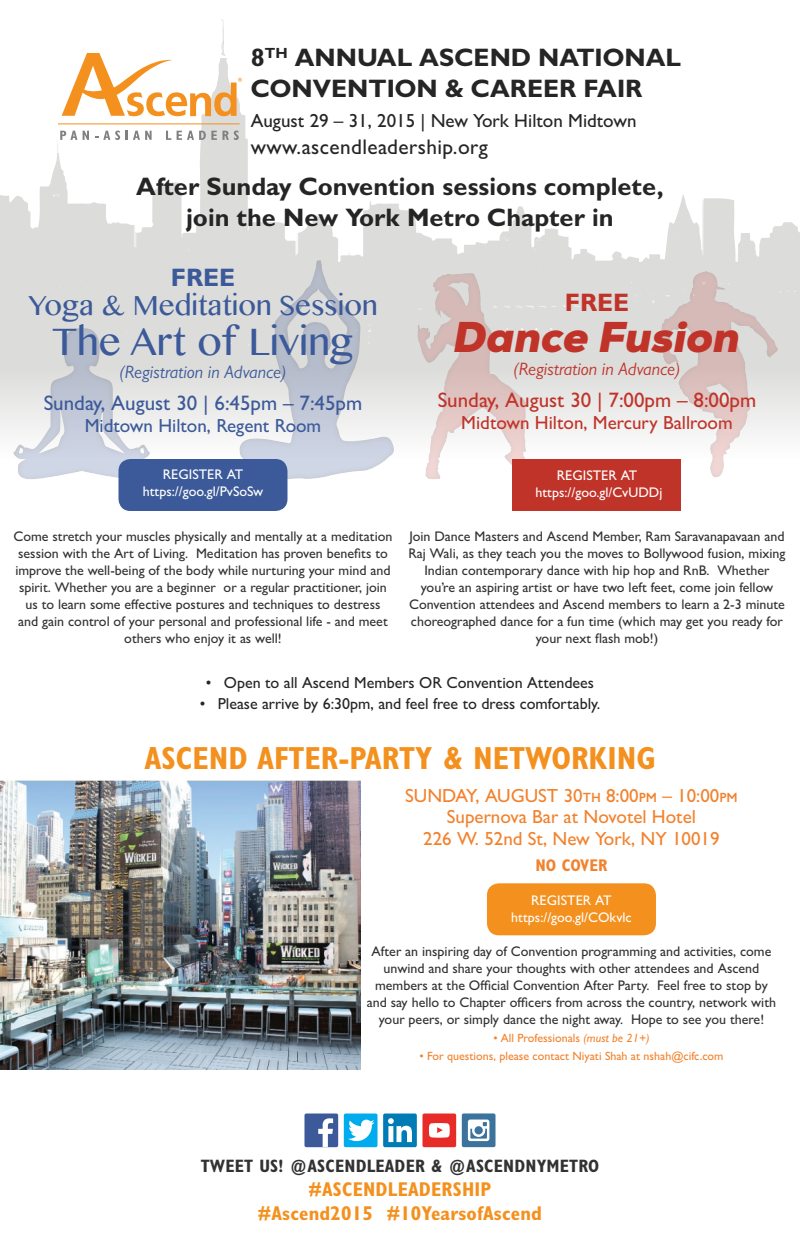
<style>
.page{position:relative;width:800px;height:1250px;background:#fff}
.page>*{position:absolute;margin:0;border:0;box-sizing:border-box;transform-origin:0 0}
.t1{font:43px "Kannada MN";color:#3c5a99}
.t2{font:italic 900 43px "Nexa";color:#c03329}
.t3{font:700 condensed 32px "Gill Sans MT Pro";color:#f4901d}
.t4{font:31px "Kannada MN";color:#3c5a99}
.t5{font:700 25.4px/30.4px "Gill Sans MT Pro";color:#242524}
.t6{font:700 25.4px "Gill Sans MT Pro";color:#3c5a99}
.t7{font:700 25.4px "Gill Sans MT Pro";color:#c03329}
.t8{font:500 21.3px "Gill Sans MT Pro";letter-spacing:.02em;color:#242524}
.t9{font:500 21px "Gill Sans MT Pro";color:#3c5a99}
.t10{font:500 21px "Gill Sans MT Pro";color:#c03329}
.t11{font:700 condensed 20px/24px "Gill Sans MT Pro";letter-spacing:.01em;color:#f4901d;text-align:center}
.t12{font:500 19px/21.5px "Gill Sans MT Pro";color:#f2822d;text-align:center}
.t13{font:500 19px "Gill Sans MT Pro";color:#242524}
.t14{font:500 19px "Gill Sans MT Pro";color:#c03329}
.t15{font:500 19px "Gill Sans MT Pro";color:#3c5a99}
.t16{font:700 condensed 18px "Gill Sans MT Pro";letter-spacing:.01em;color:#313232}
.t17{font:italic 18px "Gill Sans MT Pro";color:#3c5a99}
.t18{font:italic 18px "Gill Sans MT Pro";color:#c03329}
.t19{font:700 condensed 17px "Gill Sans MT Pro";color:#f2822d}
.t20{font:500 16px "Gill Sans MT Pro";color:#242524}
.t21{font:500 14px/17px "Gill Sans MT Pro";color:#313232;text-align:center}
.t22{font:500 14px/17px "Gill Sans MT Pro";color:#fff;text-align:center}
.t23{font:500 12px "Gill Sans MT Pro";color:#f2822d}
.s1{font-style:italic}
</style>
<div class="page">
<div style="left:0;top:364px;width:800px;height:95px;background:linear-gradient(to bottom,#dbdbda,#fefefe)"></div>
<svg style="left:0;top:115px;width:800px;height:254px;fill:#dcdcdb"></svg>
<svg style="left:701px;top:200px;width:3px;height:56px"></svg>
<svg style="left:134px;top:225px;width:2px;height:22px"></svg>
<svg style="left:735px;top:254px;width:3px;height:8px"></svg>
<svg style="left:157px;top:183px;width:3px;height:4px"></svg>
<svg style="left:563px;top:304px;width:17px;height:3px"></svg>
<svg style="left:652px;top:295px;width:3px;height:8px"></svg>
<svg style="left:534px;top:239px;width:8px;height:13px"></svg>
<svg style="left:502px;top:237px;width:8px;height:4px"></svg>
<svg style="left:675px;top:230px;width:9px;height:11px"></svg>
<svg style="left:52px;top:194px;width:8px;height:3px"></svg>
<svg style="left:635px;top:294px;width:8px;height:8px"></svg>
<svg style="left:466px;top:250px;width:6px;height:3px"></svg>
<svg style="left:558px;top:241px;width:8px;height:10px"></svg>
<div style="left:245px;top:41px;width:442px;height:124px;background:#fff"></div>
<svg style="left:57px;top:131px;width:20px;height:25px"></svg>
<svg style="left:83px;top:131px;width:6px;height:9px"></svg>
<svg style="left:95px;top:131px;width:25px;height:9px"></svg>
<svg style="left:126px;top:131px;width:26px;height:9px"></svg>
<svg style="left:166px;top:131px;width:5px;height:9px"></svg>
<svg style="left:177px;top:131px;width:40px;height:9px"></svg>
<svg style="left:223px;top:131px;width:16px;height:9px"></svg>
<hr style="left:58px;top:124px;width:182px;height:1px;background:#f4901d">
<svg style="left:62px;top:19px;width:180px;height:97px"></svg>
<div style="left:13px;top:327px;width:138px;height:153px;background:#040503;opacity:.75"></div>
<svg style="left:224px;top:216px;width:171px;height:243px"></svg>
<div style="left:238px;top:259px;width:157px;height:221px;background:#040503;opacity:.75"></div>
<div style="left:487px;top:883px;width:169px;height:52px;background:#f4901d;border-radius:12px"></div>
<svg style="left:530px;top:273px;width:27px;height:186px"></svg>
<div style="left:416px;top:272px;width:114px;height:207px;background:#040503;opacity:.75"></div>
<svg style="left:778px;top:271px;width:18px;height:188px"></svg>
<div style="left:660px;top:270px;width:118px;height:208px;background:#040503;opacity:.75"></div>
<div style="left:118px;top:459px;width:170px;height:52px;background:#3c5a99;border-radius:12px"></div>
<div style="left:512px;top:459px;width:170px;height:52px;background:#c03329"></div>
<img style="left:0;top:781px;width:361px;height:288px">
<div style="left:304px;top:1114px;width:34px;height:33px;background:#3c5a99;border-radius:2px"></div>
<svg style="left:318px;top:1118px;width:15px;height:29px"></svg>
<div style="left:344px;top:1114px;width:34px;height:33px;background:#00aced;border-radius:2px"></div>
<svg style="left:348px;top:1120px;width:27px;height:21px"></svg>
<div style="left:383px;top:1114px;width:34px;height:33px;background:#007bb6;border-radius:2px"></div>
<svg style="left:388px;top:1118px;width:24px;height:24px"></svg>
<div style="left:422px;top:1114px;width:34px;height:33px;background:#e72b28;border-radius:2px"></div>
<svg style="left:429px;top:1123px;width:21px;height:15px"></svg>
<div style="left:462px;top:1113px;width:34px;height:34px;background:#3c739d;border-radius:2px"></div>
<svg style="left:468px;top:1120px;width:21px;height:21px"></svg>
<h3 class="t5" style="left:251px;top:42px;width:432px">8<sup>TH</sup> ANNUAL ASCEND NATIONAL<br>CONVENTION &amp; CAREER FAIR</h3>
<h3 class="t13" style="left:251px;top:109px;width:387px">August 29 – 31, 2015 | New York Hilton Midtown</h3>
<h3 class="t8" style="left:251px;top:134px;width:239px">www.ascendleadership.org</h3>
<h3 class="t5" style="left:136px;top:171px;width:529px;text-align:center">After Sunday Convention sessions complete, join the New York Metro Chapter in</h3>
<h3 class="t6" style="left:171px;top:261px;width:66px">FREE</h3>
<h3 class="t4" style="left:29px;top:286px;width:351px">Yoga &amp; Meditation Session</h3>
<h1 class="t1" style="left:52px;top:315px;width:303px">The Art of Living</h1>
<p class="t17" style="left:120px;top:361px;width:168px">(Registration in Advance)</p>
<h3 class="t9" style="left:44px;top:390px;width:320px">Sunday, August 30 | 6:45pm – 7:45pm</h3>
<h3 class="t15" style="left:85px;top:414px;width:238px">Midtown Hilton, Regent Room</h3>
<h3 class="t7" style="left:565px;top:287px;width:66px">FREE</h3>
<h1 class="t2" style="left:454px;top:310px;width:288px">Dance Fusion</h1>
<p class="t18" style="left:514px;top:359px;width:168px">(Registration in Advance)</p>
<h3 class="t10" style="left:438px;top:388px;width:320px">Sunday, August 30 | 7:00pm – 8:00pm</h3>
<h3 class="t14" style="left:461px;top:412px;width:273px">Midtown Hilton, Mercury Ballroom</h3>
<p class="t22" style="left:143px;top:465px;width:122px">REGISTER AT https://goo.gl/PvSoSw</p>
<p class="t22" style="left:535px;top:466px;width:128px">REGISTER AT https://goo.gl/CvUDDj</p>
<p class="t21" style="left:13px;top:528px;width:381px">Come stretch your muscles physically and mentally at a meditation session with the Art of Living. Meditation has proven benefits to improve the well-being of the body while nurturing your mind and spirit. Whether you are a beginner or a regular practitioner, join us to learn some effective postures and techniques to destress<br>and gain control of your personal and professional life - and meet others who enjoy it as well!</p>
<p class="t21" style="left:408px;top:528px;width:379px">Join Dance Masters and Ascend Member, Ram Saravanapavaan and Raj Wali, as they teach you the moves to Bollywood fusion, mixing Indian contemporary dance with hip hop and RnB. Whether you’re an aspiring artist or have two left feet, come join fellow Convention attendees and Ascend members to learn a 2-3 minute choreographed dance for a fun time (which may get you ready for your next flash mob!)</p>
<p class="t20" style="left:206px;top:673px;width:390px">• Open to all Ascend Members OR Convention Attendees</p>
<p class="t20" style="left:200px;top:694px;width:402px">• Please arrive by 6:30pm, and feel free to dress comfortably.</p>
<h2 class="t3" style="left:145px;top:739px;width:512px">ASCEND AFTER-PARTY &amp; NETWORKING</h2>
<h3 class="t12" style="left:405px;top:785px;width:334px">SUNDAY, AUGUST 30th 8:00pm – 10:00pm<br>Supernova Bar at Novotel Hotel<br>226 W. 52nd St, New York, NY 10019</h3>
<p class="t19" style="left:535px;top:856px;width:74px">NO COVER</p>
<p class="t22" style="left:511px;top:892px;width:122px">REGISTER AT https://goo.gl/COkvlc</p>
<p class="t21" style="left:367px;top:943px;width:411px">After an inspiring day of Convention programming and activities, come unwind and share your thoughts with other attendees and Ascend members at the Official Convention After Party. Feel free to stop by and say hello to Chapter officers from across the country, network with your peers, or simply dance the night away. Hope to see you there!</p>
<p class="t23" style="left:493px;top:1031px;width:158px">• All Professionals <span class="s1">(must be 21+)</span></p>
<p class="t23" style="left:419px;top:1049px;width:306px">• For questions, please contact Niyati Shah at nshah@cifc.com</p>
<p class="t16" style="left:201px;top:1155px;width:400px">TWEET US! @ASCENDLEADER &amp; @ASCENDNYMETRO</p>
<h3 class="t11" style="left:258px;top:1177px;width:286px">#ASCENDLEADERSHIP #Ascend2015 #10YearsofAscend</h3>
</div>
